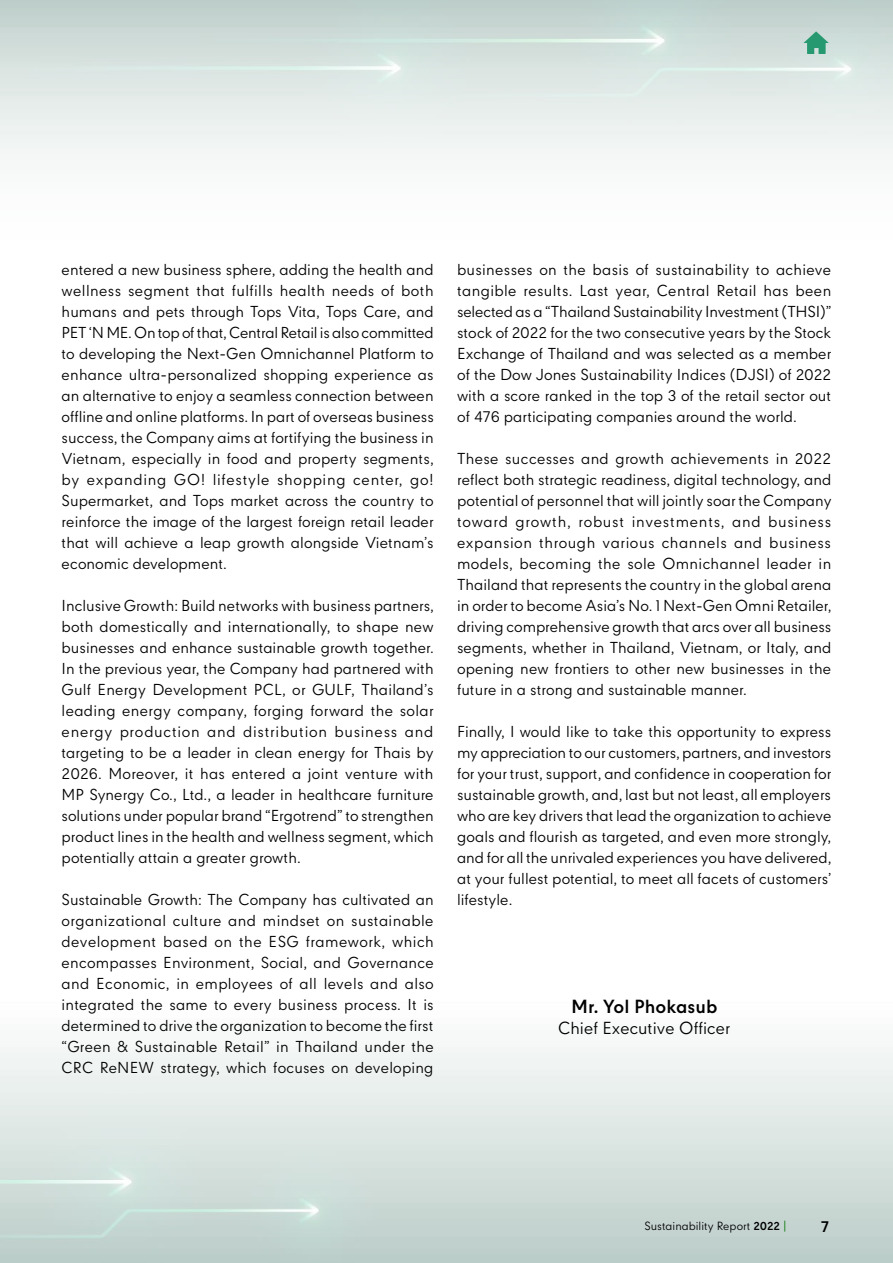
<style>
.page{position:relative;width:893px;height:1263px;background:#fff}
.page>*{position:absolute;margin:0;border:0;box-sizing:border-box;transform-origin:0 0}
.t1{font:700 18px "CPN";color:#000}
.t2{font:16.5px "CPN";color:#000}
.t3{font:15px/21px "CPN";color:#000;text-align:justify}
.t4{font:700 15px "CPN";color:#000}
.t5{font:11.25px "CPN";color:#000}
.s1{font-weight:700}
.s2{color:#0e7c0e}
</style>
<div class="page">
<svg style="left:803px;top:31px;width:26px;height:23px"></svg>
<p class="t3" style="left:62px;top:260px;width:374px">entered a new business sphere, adding the health and wellness segment that fulfills health needs of both humans and pets through Tops Vita, Tops Care, and PET ‘N ME. On top of that, Central Retail is also committed to developing the Next-Gen Omnichannel Platform to enhance ultra-personalized shopping experience as an alternative to enjoy a seamless connection between offline and online platforms. In part of overseas business success, the Company aims at fortifying the business in Vietnam, especially in food and property segments, by expanding GO! lifestyle shopping center, go!<br>Supermarket, and Tops market across the country to reinforce the image of the largest foreign retail leader that will achieve a leap growth alongside Vietnam’s economic development.</p>
<p class="t3" style="left:62px;top:596px;width:374px">Inclusive Growth: Build networks with business partners, both domestically and internationally, to shape new businesses and enhance sustainable growth together.<br>In the previous year, the Company had partnered with Gulf Energy Development PCL, or GULF, Thailand’s leading energy company, forging forward the solar energy production and distribution business and targeting to be a leader in clean energy for Thais by 2026. Moreover, it has entered a joint venture with MP Synergy Co., Ltd., a leader in healthcare furniture solutions under popular brand “Ergotrend” to strengthen product lines in the health and wellness segment, which potentially attain a greater growth.</p>
<p class="t3" style="left:62px;top:890px;width:374px">Sustainable Growth: The Company has cultivated an organizational culture and mindset on sustainable development based on the ESG framework, which encompasses Environment, Social, and Governance and Economic, in employees of all levels and also integrated the same to every business process. It is determined to drive the organization to become the first “Green &amp; Sustainable Retail” in Thailand under the CRC ReNEW strategy, which focuses on developing</p>
<p class="t3" style="left:457px;top:260px;width:376px">businesses on the basis of sustainability to achieve tangible results. Last year, Central Retail has been selected as a “Thailand Sustainability Investment (THSI)” stock of 2022 for the two consecutive years by the Stock Exchange of Thailand and was selected as a member of the Dow Jones Sustainability Indices (DJSI) of 2022 with a score ranked in the top 3 of the retail sector out of 476 participating companies around the world.</p>
<p class="t3" style="left:457px;top:449px;width:376px">These successes and growth achievements in 2022 reflect both strategic readiness, digital technology, and potential of personnel that will jointly soar the Company toward growth, robust investments, and business expansion through various channels and business models, becoming the sole Omnichannel leader in Thailand that represents the country in the global arena in order to become Asia’s No. 1 Next-Gen Omni Retailer, driving comprehensive growth that arcs over all business segments, whether in Thailand, Vietnam, or Italy, and opening new frontiers to other new businesses in the future in a strong and sustainable manner.</p>
<p class="t3" style="left:457px;top:722px;width:376px">Finally, I would like to take this opportunity to express my appreciation to our customers, partners, and investors for your trust, support, and confidence in cooperation for sustainable growth, and, last but not least, all employers who are key drivers that lead the organization to achieve goals and flourish as targeted, and even more strongly, and for all the unrivaled experiences you have delivered, at your fullest potential, to meet all facets of customers’ lifestyle.</p>
<p class="t1" style="left:571px;top:996px;width:148px">Mr. Yol Phokasub</p>
<p class="t2" style="left:558px;top:1017px;width:174px">Chief Executive Officer</p>
<p class="t5" style="left:644px;top:1219px;width:144px">Sustainability Report <span class="s1">2022</span> <span class="s2">|</span></p>
<p class="t4" style="left:821px;top:1217px;width:10px">7</p>
</div>
